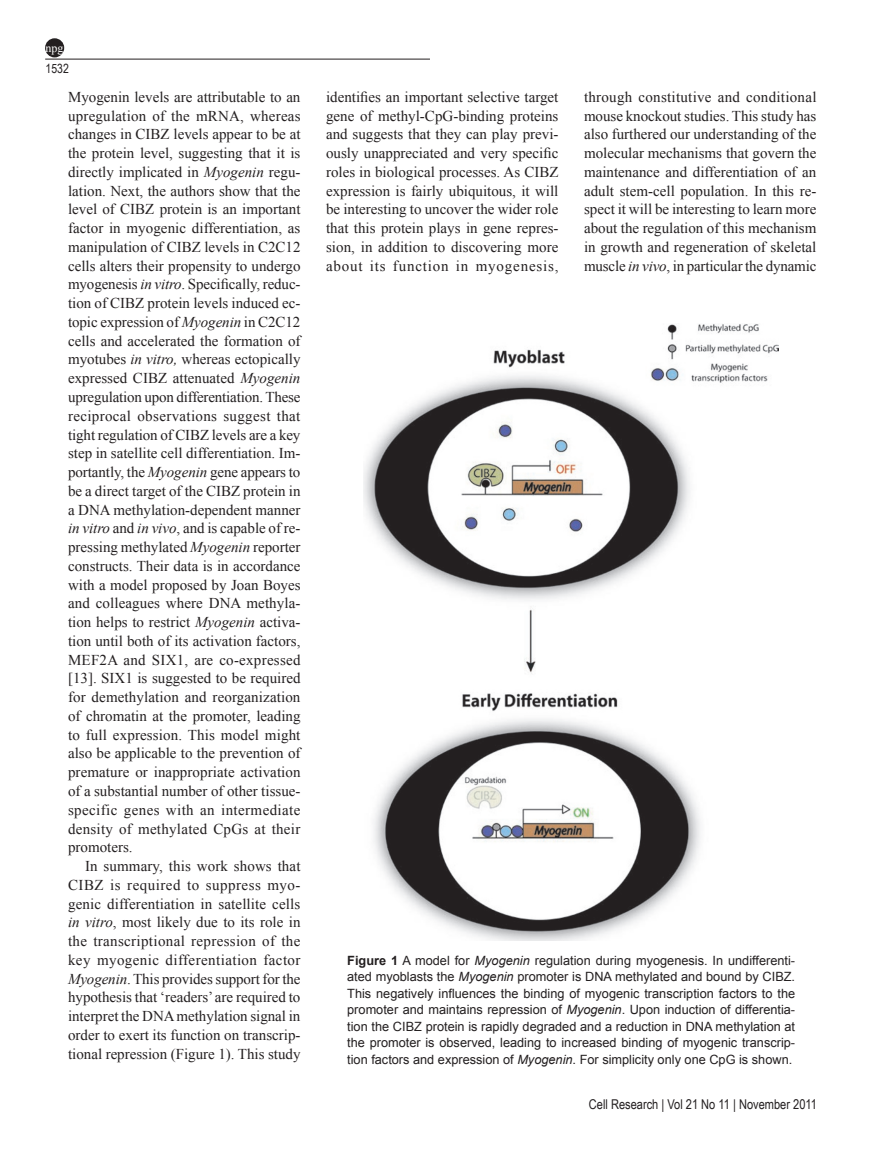
<style>
.page{position:relative;width:893px;height:1170px;background:#fff}
.page>*{position:absolute;margin:0;border:0;box-sizing:border-box;transform-origin:0 0}
.t1{font:15px/18.8px "Times New Roman";color:#231f20;text-align:justify}
.t2{font:15px/18.8px "Times New Roman PSMT2";color:#231f20}
.t3{font:15px/18.8px "Times New Roman PSMT2";letter-spacing:.03em;color:#231f20;text-align:right}
.t4{font:15px "Times New Roman";letter-spacing:.025em;color:#231f20}
.t5{font:15px "Times New Roman";letter-spacing:.02em;color:#231f20}
.t6{font:13.5px "Arial Narrow";color:#231f20}
.t7{font:12.75px/16.5px "Arial MT2";color:#231f20;text-align:justify}
.t8{font:12.75px/16.5px "Arial";color:#231f20}
.t9{font:12.75px "Arial Narrow";color:#231f20}
.t10{font:12px "Times New Roman";color:#fff}
.s1{font-style:italic}
.s2{font-family:"Times New Roman"}
.s3{font-family:"Times New Roman";font-style:italic}
.s4{font-weight:700}
.s5{font-family:"Arial MT2"}
.s6{font-family:"Arial";font-style:italic}
</style>
<div class="page">
<hr style="left:45px;top:59px;width:385px;height:1px;background:#231f20">
<div style="left:46px;top:39px;width:17px;height:18px;background:#231f20;border-radius:50%"></div>
<div style="left:45px;top:38px;width:19px;height:19px;border:2px solid #231f20;border-radius:50%"></div>
<img style="left:363px;top:324px;width:416px;height:616px">
<p class="t10" style="left:46px;top:40px;width:19px">npg</p>
<p class="t9" style="left:46px;top:59px;width:25px">1532</p>
<p class="t1" style="left:68px;top:87px;width:234px">Myogenin levels are attributable to an upregulation of the mRNA, whereas</p>
<p class="t2" style="left:68px;top:125px;width:234px">changes in CIBZ levels appear to be at</p>
<p class="t1" style="left:68px;top:143px;width:234px">the protein level, suggesting that it is directly implicated in <span class="s1">Myogenin</span> regu&shy;lation. Next, the authors show that the</p>
<p class="t2" style="left:68px;top:200px;width:234px">level of CIBZ protein is an important</p>
<p class="t1" style="left:68px;top:218px;width:234px">factor in myogenic differentiation, as</p>
<p class="t2" style="left:68px;top:237px;width:234px">manipulation of CIBZ levels in C2C12</p>
<p class="t1" style="left:68px;top:256px;width:234px">cells alters their propensity to undergo</p>
<p class="t2" style="left:68px;top:275px;width:234px"><span class="s2">myogenesis</span> <span class="s3">in vitro</span>. Specifically, reduc&shy;tion of CIBZ protein levels induced ec<span class="s2">-</span></p>
<p class="t1" style="left:68px;top:312px;width:234px">topic expression of <span class="s1">Myogenin</span> in C2C12 cells and accelerated the formation of myotubes <span class="s1">in vitro,</span> whereas ectopically</p>
<p class="t2" style="left:68px;top:368px;width:234px">expressed CIBZ attenuated <span class="s3">Myogenin </span>upregulation upon differentiation. These</p>
<p class="t4" style="left:68px;top:405px;width:234px">reciprocal observations suggest that</p>
<p class="t2" style="left:68px;top:425px;width:234px">tight regulation of CIBZ levels are a key step in satellite cell differentiation. Im<span class="s2">-</span></p>
<p class="t1" style="left:68px;top:462px;width:234px">portantly, the <span class="s1">Myogenin</span> gene appears to</p>
<p class="t2" style="left:68px;top:481px;width:234px">be a direct target of the CIBZ protein in</p>
<p class="t1" style="left:68px;top:500px;width:234px">a DNA methylation-dependent manner <span class="s1">in vitro</span> and <span class="s1">in vivo</span>, and is capable of re&shy;pressing methylated <span class="s1">Myogenin</span> reporter</p>
<p class="t2" style="left:68px;top:556px;width:234px">constructs. Their data is in accordance</p>
<p class="t1" style="left:68px;top:575px;width:234px">with a model proposed by Joan Boyes and colleagues where DNA methyla&shy;tion helps to restrict <span class="s1">Myogenin</span> activa&shy;tion until both of its activation factors,</p>
<p class="t2" style="left:68px;top:650px;width:234px">MEF2A and SIX1, are co-expressed [13]. SIX1 is suggested to be required</p>
<p class="t1" style="left:68px;top:687px;width:234px">for demethylation and reorganization of chromatin at the promoter, leading</p>
<p class="t2" style="left:68px;top:725px;width:234px">to full expression. This model might</p>
<p class="t1" style="left:68px;top:743px;width:234px">also be applicable to the prevention of premature or inappropriate activation of a substantial number of other tissue&shy;specific genes with an intermediate density of methylated CpGs at their promoters.</p>
<p class="t3" style="left:68px;top:856px;width:234px">In summary, this <span class="s2">work shows that<br></span>CIBZ is required to suppress myo<span class="s2">-</span></p>
<p class="t1" style="left:68px;top:893px;width:234px">genic differentiation in satellite cells <span class="s1">in vitro</span>, most likely due to its role in the transcriptional repression of the key myogenic differentiation factor</p>
<p class="t2" style="left:68px;top:968px;width:234px"><span class="s3">Myogenin</span>. This provides support for the</p>
<p class="t1" style="left:68px;top:987px;width:234px">hypothesis that ‘readers’ are required to interpret the DNA methylation signal in order to exert its function on transcrip-</p>
<p class="t2" style="left:68px;top:1043px;width:234px">tional repression (Figure 1). This study</p>
<p class="t2" style="left:326px;top:87px;width:234px">identifies an important selective target</p>
<p class="t1" style="left:326px;top:106px;width:234px">gene of methyl-CpG-binding proteins and suggests that they can play previ-</p>
<p class="t2" style="left:326px;top:143px;width:234px">ously unappreciated and very specific roles in biological processes. As CIBZ</p>
<p class="t1" style="left:326px;top:181px;width:234px">expression is fairly ubiquitous, it will be interesting to uncover the wider role that this protein plays in gene repres&shy;sion, in addition to discovering more about its function in myogenesis,</p>
<p class="t5" style="left:584px;top:87px;width:234px">through constitutive and conditional</p>
<p class="t2" style="left:584px;top:106px;width:234px">mouse knockout studies. This study has</p>
<p class="t1" style="left:584px;top:125px;width:234px">also furthered our understanding of the molecular mechanisms that govern the maintenance and differentiation of an</p>
<p class="t2" style="left:584px;top:181px;width:234px">adult stem-cell population. In this re<span class="s2">-</span></p>
<p class="t1" style="left:584px;top:200px;width:234px">spect it will be interesting to learn more about the regulation of this mechanism in growth and regeneration of skeletal muscle <span class="s1">in vivo</span>, in particular the dynamic</p>
<p class="t8" style="left:347px;top:952px;width:449px"><span class="s4">Figure 1</span> A model for <span class="s1">Myogenin</span> regulation during myogenesis. In undifferenti&shy;ated myoblasts the <span class="s1">Myogenin</span> promoter is DNA methylated and bound by CIBZ.</p>
<p class="t7" style="left:347px;top:985px;width:449px">This negatively influences the binding of myogenic transcription factors to the</p>
<p class="t8" style="left:347px;top:1001px;width:449px">promoter and maintains repression of <span class="s1">Myogenin</span><span class="s5">. Upon induction of differentia</span>-</p>
<p class="t7" style="left:347px;top:1018px;width:449px">tion the CIBZ protein is rapidly degraded and a reduction in DNA methylation at the promoter is observed, leading to increased binding of myogenic transcrip&shy;tion factors and expression of <span class="s6">Myogenin</span>. For simplicity only one CpG is shown.</p>
<p class="t6" style="left:589px;top:1094px;width:230px">Cell Research | Vol 21 No 11 | November 2011</p>
</div>
